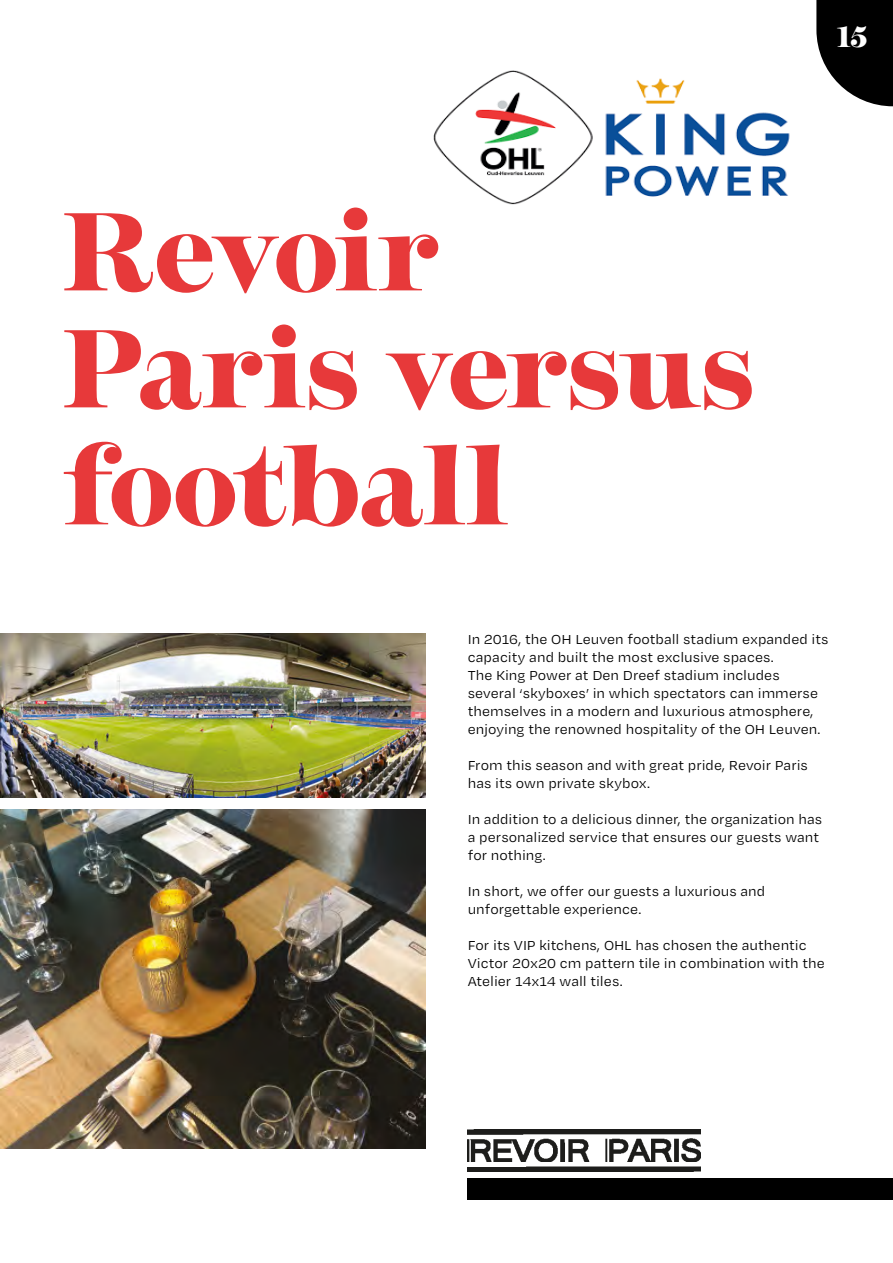
<style>
.page{position:relative;width:893px;height:1263px;background:#fff}
.page>*{position:absolute;margin:0;border:0;box-sizing:border-box;transform-origin:0 0}
.t1{font:900 108px/117px "Temeraire Display";letter-spacing:-.02em;color:#e7393a}
.t2{font:900 30px "Temeraire Display";color:#fff}
.t3{font:15px/18px "Degular Text";color:#000}
</style>
<div class="page">
<img style="left:468px;top:1129px;width:232px;height:43px">
<svg style="left:816px;top:0;width:77px;height:106px;background:#282828"></svg>
<div style="left:468px;top:1178px;width:425px;height:21px;background:#000"></div>
<img style="left:0;top:634px;width:425px;height:163px">
<img style="left:0;top:809px;width:425px;height:339px">
<img style="left:433px;top:70px;width:357px;height:134px">
<h2 class="t2" style="left:837px;top:17px;width:32px">15</h2>
<h1 class="t1" style="left:64px;top:194px;width:693px">Revoir<br>Paris versus football</h1>
<p class="t3" style="left:468px;top:629px;width:362px">In 2016, the OH Leuven football stadium expanded its capacity and built the most exclusive spaces.<br>The King Power at Den Dreef stadium includes several ‘skyboxes’ in which spectators can immerse themselves in a modern and luxurious atmosphere, enjoying the renowned hospitality of the OH Leuven.</p>
<p class="t3" style="left:468px;top:755px;width:342px">From this season and with great pride, Revoir Paris has its own private skybox.</p>
<p class="t3" style="left:468px;top:809px;width:356px">In addition to a delicious dinner, the organization has a personalized service that ensures our guests want for nothing.</p>
<p class="t3" style="left:468px;top:881px;width:299px">In short, we offer our guests a luxurious and unforgettable experience.</p>
<p class="t3" style="left:468px;top:935px;width:359px">For its VIP kitchens, OHL has chosen the authentic<br>Victor 20x20 cm pattern tile in combination with the<br>Atelier 14x14 wall tiles.</p>
</div>
